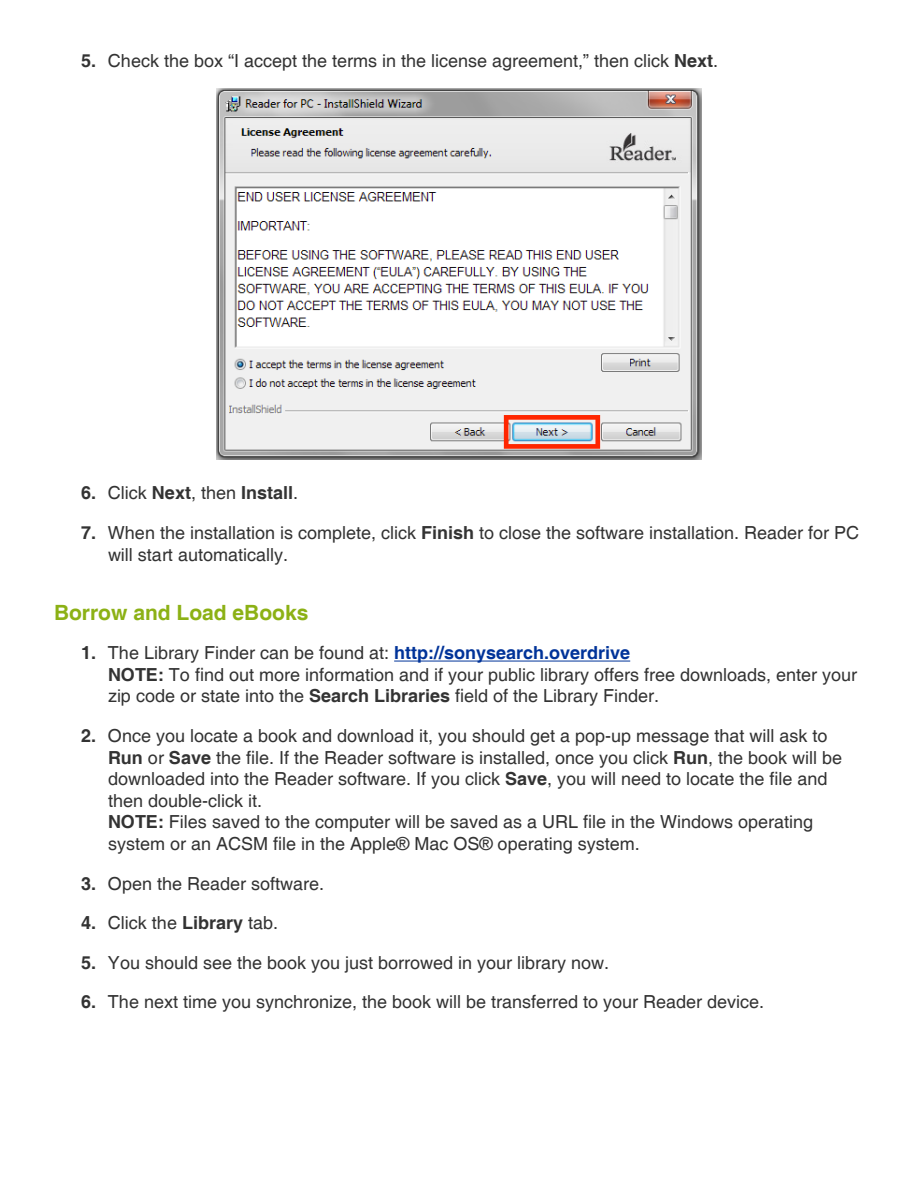
<style>
.page{position:relative;width:918px;height:1188px;background:#fff}
.page>*{position:absolute;margin:0;border:0;box-sizing:border-box;transform-origin:0 0}
.Headline{font:700 21px "Helvetica";color:#8cb115}
.t1{font:18px/21.6px "Helvetica";color:#333}
.t2{font:700 18px "Helvetica";color:#333}
.s1{font-weight:700}
.s2{font-weight:400}
.s3{font-weight:700;color:#039}
</style>
<div class="page">
<hr style="left:394px;top:661px;width:236px;height:1px;background:#039">
<img style="left:216px;top:89px;width:486px;height:371px">
<p class="t1" style="left:81px;top:51px;width:639px"><span class="s1">5.</span> Check the box “I accept the terms in the license agreement,” then click <span class="s1">Next</span>.</p>
<p class="t2" style="left:81px;top:482px;width:219px">6. <span class="s2">Click</span> Next<span class="s2">, then</span> Install<span class="s2">.</span></p>
<p class="t1" style="left:108px;top:522px;width:753px;text-indent:-27px"><span class="s1">7.</span> When the installation is complete, click <span class="s1">Finish</span> to close the software installation. Reader for PC will start automatically.</p>
<p class="Headline" style="left:54px;top:599px;width:256px">Borrow and Load eBooks</p>
<p class="t1" style="left:81px;top:643px;width:551px"><span class="s1">1.</span> The Library Finder can be found at: <span class="s3">http://sonysearch.overdrive</span></p>
<p class="t1" style="left:108px;top:664px;width:751px"><span class="s1">NOTE:</span> To find out more information and if your public library offers free downloads, enter your zip code or state into the <span class="s1">Search Libraries</span> field of the Library Finder.</p>
<p class="t1" style="left:108px;top:726px;width:736px;text-indent:-27px"><span class="s1">2.</span> Once you locate a book and download it, you should get a pop-up message that will ask to <span class="s1">Run</span> or <span class="s1">Save</span> the file. If the Reader software is installed, once you click <span class="s1">Run</span>, the book will be downloaded into the Reader software. If you click <span class="s1">Save</span>, you will need to locate the file and then double-click it.</p>
<p class="t1" style="left:108px;top:812px;width:707px"><span class="s1">NOTE:</span> Files saved to the computer will be saved as a URL file in the Windows operating system or an ACSM file in the Apple® Mac OS® operating system.</p>
<p class="t1" style="left:81px;top:873px;width:245px"><span class="s1">3.</span> Open the Reader software.</p>
<p class="t1" style="left:81px;top:913px;width:199px"><span class="s1">4.</span> Click the <span class="s1">Library</span> tab.</p>
<p class="t1" style="left:81px;top:952px;width:530px"><span class="s1">5.</span> You should see the book you just borrowed in your library now.</p>
<p class="t1" style="left:81px;top:992px;width:685px"><span class="s1">6.</span> The next time you synchronize, the book will be transferred to your Reader device.</p>
</div>
